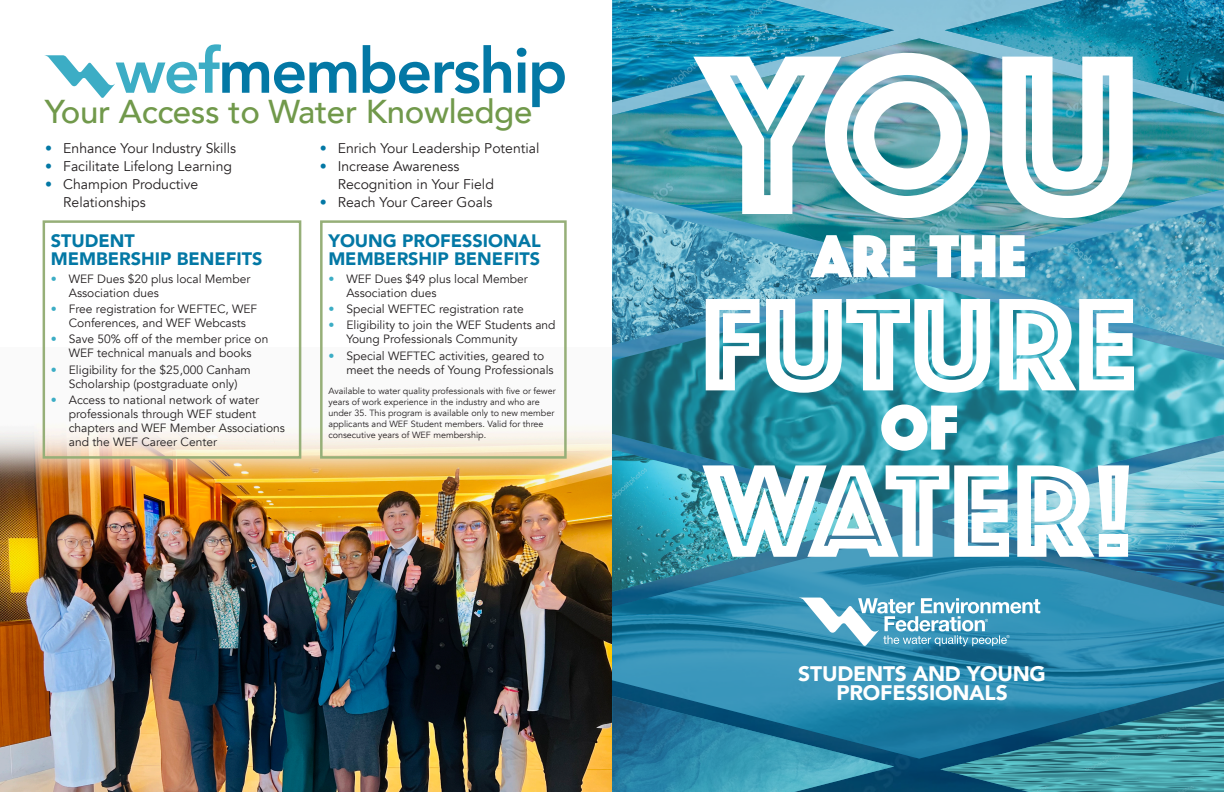
<style>
.page{position:relative;width:1224px;height:792px;background:#fff}
.page>*{position:absolute;margin:0;border:0;box-sizing:border-box;transform-origin:0 0}
.Text{font:236px "Phosphate Inline";color:#fff}
.Text-2{font:137px "Phosphate Inline";color:#fff}
.Text-3{font:66px "Phosphate Solid";color:#fff}
.t1{font:800 63px "Avenir";letter-spacing:-.03em;color:#0378a5}
.Text-4{font:63px "Phosphate Solid";color:#fff}
.t2{font:500 33px "Avenir";letter-spacing:-.01em;color:#71994b}
.Text-5{font:900 21px/19px "Avenir";letter-spacing:-.01em;color:#fff;text-align:center}
.t3{font:900 18px/18px "Avenir";color:#0378a5}
.t4{font:14px/18px "Avenir";color:#231f20}
.t5{font:12px/14px "Avenir";color:#231f20}
.t6{font:9px/11px "Avenir";color:#231f20}
.s1{color:#3cadc5}
.s2{color:#0378a5}
</style>
<div class="page">
<img style="left:612px;top:530px;width:612px;height:229px">
<img style="left:0;top:348px;width:612px;height:444px">
<div style="left:43px;top:220px;width:258px;height:239px;border:2px solid #96af78"></div>
<div style="left:320px;top:220px;width:247px;height:239px;border:2px solid #96af78"></div>
<svg style="left:45px;top:55px;width:70px;height:43px"></svg>
<img style="left:612px;top:0;width:282px;height:38px">
<img style="left:945px;top:0;width:279px;height:38px">
<img style="left:612px;top:696px;width:282px;height:96px">
<img style="left:940px;top:698px;width:284px;height:94px">
<img style="left:612px;top:284px;width:612px;height:228px">
<img style="left:612px;top:38px;width:612px;height:228px">
<img style="left:612px;top:202px;width:282px;height:143px">
<img style="left:943px;top:205px;width:281px;height:142px">
<img style="left:612px;top:449px;width:277px;height:143px">
<svg style="left:941px;top:451px;width:7px;height:143px"></svg>
<img style="left:948px;top:451px;width:276px;height:143px">
<svg style="left:799px;top:598px;width:241px;height:48px"></svg>
<p class="t1" style="left:115px;top:22px;width:454px"><span class="s1">wef</span>membership</p>
<p class="Text" style="left:698px;top:-33px;width:444px">YOU</p>
<p class="Text-4" style="left:812px;top:211px;width:216px">ARE THE</p>
<p class="Text-2" style="left:701px;top:247px;width:438px">FUTURE</p>
<p class="Text-3" style="left:880px;top:381px;width:80px">OF</p>
<p class="Text-2" style="left:705px;top:414px;width:429px">WATER!</p>
<p class="t2" style="left:45px;top:83px;width:489px">Your Access to Water Knowledge</p>
<p class="t4" style="left:45px;top:140px;width:193px"><span class="s2">•</span> Enhance Your Industry Skills</p>
<p class="t4" style="left:45px;top:158px;width:188px"><span class="s2">•</span> Facilitate Lifelong Learning</p>
<p class="t4" style="left:63px;top:176px;width:137px;text-indent:-18px"><span class="s2">•</span> Champion Productive<br>Relationships</p>
<p class="t4" style="left:320px;top:140px;width:221px"><span class="s2">•</span> Enrich Your Leadership Potential</p>
<p class="t4" style="left:338px;top:158px;width:158px;text-indent:-18px"><span class="s2">•</span> Increase Awareness<br>Recognition in Your Field</p>
<p class="t4" style="left:320px;top:194px;width:174px"><span class="s2">•</span> Reach Your Career Goals</p>
<p class="t3" style="left:51px;top:231px;width:213px">STUDENT<br>MEMBERSHIP BENEFITS</p>
<p class="t5" style="left:69px;top:272px;width:183px;text-indent:-18px"><span class="s1">•</span> WEF Dues $20 plus local Member<br>Association dues</p>
<p class="t5" style="left:51px;top:302px;width:208px;text-align:center"><span class="s1">•</span> Free registration for WEFTEC, WEF<br>Conferences, and WEF Webcasts</p>
<p class="t5" style="left:51px;top:333px;width:219px;text-align:center"><span class="s1">•</span> Save 50% off of the member price on<br>WEF technical manuals and books</p>
<p class="t5" style="left:51px;top:363px;width:201px;text-align:center"><span class="s1">•</span> Eligibility for the $25,000 Canham<br>Scholarship (postgraduate only)</p>
<p class="t5" style="left:69px;top:393px;width:218px;text-indent:-18px"><span class="s1">•</span> Access to national network of water professionals through WEF student chapters and WEF Member Associations and the WEF Career Center</p>
<p class="t3" style="left:328px;top:231px;width:214px">YOUNG PROFESSIONAL<br>MEMBERSHIP BENEFITS</p>
<p class="t5" style="left:346px;top:272px;width:183px;text-indent:-18px"><span class="s1">•</span> WEF Dues $49 plus local Member<br>Association dues</p>
<p class="t5" style="left:328px;top:302px;width:197px"><span class="s1">•</span> Special WEFTEC registration rate</p>
<p class="t5" style="left:346px;top:319px;width:211px;text-indent:-18px"><span class="s1">•</span> Eligibility to join the WEF Students and<br>Young Professionals Community</p>
<p class="t5" style="left:346px;top:349px;width:209px;text-indent:-18px"><span class="s1">•</span> Special WEFTEC activities, geared to meet the needs of Young Professionals</p>
<p class="t6" style="left:328px;top:385px;width:229px">Available to water quality professionals with five or fewer years of work experience in the industry and who are under 35. This program is available only to new member applicants and WEF Student members. Valid for three consecutive years of WEF membership.</p>
<p class="Text-5" style="left:798px;top:664px;width:249px">STUDENTS AND YOUNG<br>PROFESSIONALS</p>
</div>
